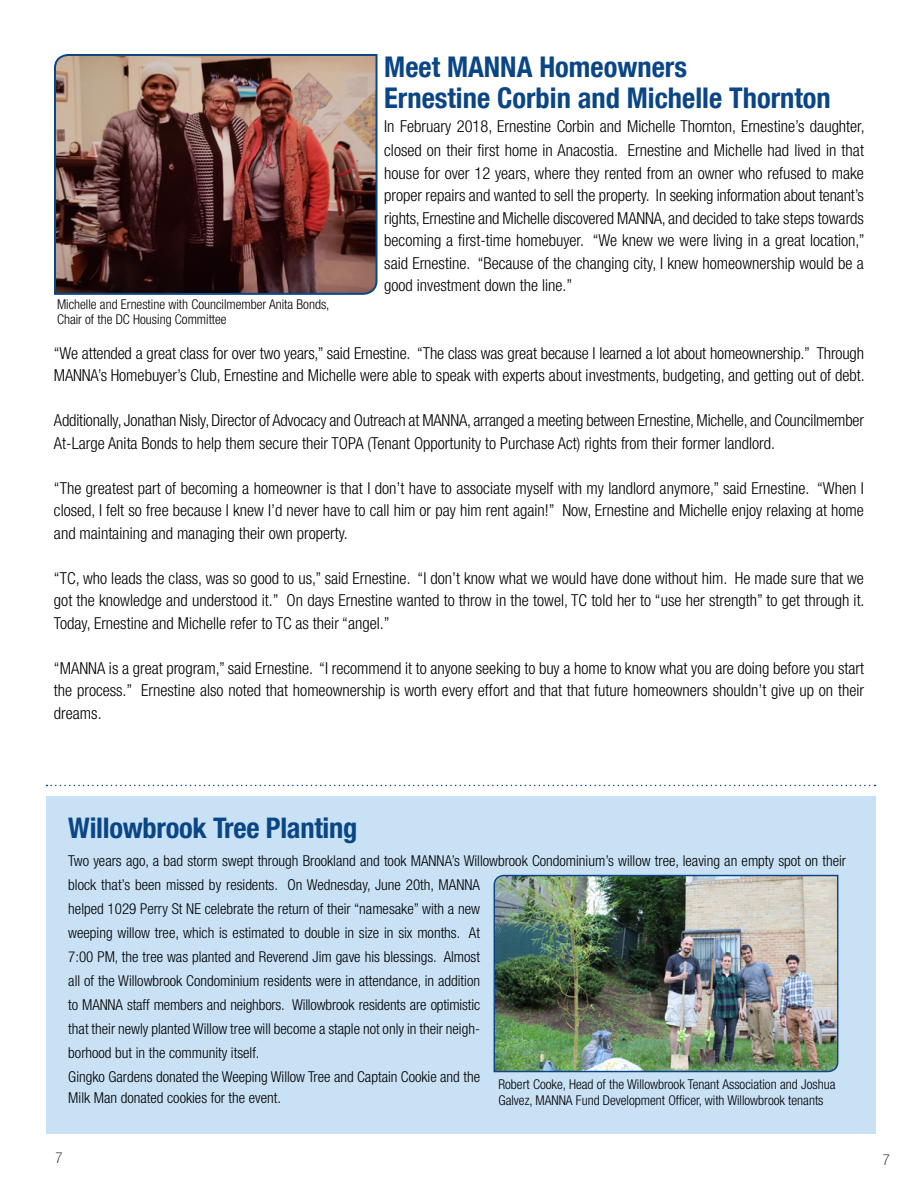
<style>
.page{position:relative;width:918px;height:1188px;background:#fff}
.page>*{position:absolute;margin:0;border:0;box-sizing:border-box;transform-origin:0 0}
.t1{font:700 condensed 28.5px/31.5px "Helvetica Neue LT Com";color:#0a4685}
.t2{font:700 condensed 28.5px "Helvetica Neue LT Pro";letter-spacing:-.01em;color:#0a4685}
.t3{font:300 condensed 16.5px/22.5px "Helvetica Neue LT Com";color:#000;text-align:justify}
.t4{font:300 condensed 15px/24px "Helvetica Neue LT Pro";color:#000}
.t5{font:100 condensed 15px "Helvetica Neue LT Std";color:#000}
.t6{font:300 condensed 13.5px/15px "Helvetica Neue LT Com";color:#000}
</style>
<div class="page">
<img style="left:54px;top:54px;width:324px;height:241px">
<div style="left:46px;top:797px;width:829px;height:337px;background:#c9e1f5"></div>
<svg style="left:47px;top:785px;width:828px;height:1px"></svg>
<img style="left:493px;top:874px;width:346px;height:199px">
<p class="t6" style="left:57px;top:296px;width:274px">Michelle and Ernestine with Councilmember Anita Bonds,<br>Chair of the DC Housing Committee</p>
<h1 class="t1" style="left:384px;top:51px;width:448px">Meet MANNA Homeowners<br>Ernestine Corbin and Michelle Thornton</h1>
<p class="t3" style="left:384px;top:114px;width:482px;line-height:24px">In February 2018, Ernestine Corbin and Michelle Thornton, Ernestine’s daughter, closed on their first home in Anacostia. Ernestine and Michelle had lived in that</p>
<p class="t3" style="left:384px;top:162px;width:482px">house for over 12 years, where they rented from an owner who refused to make proper repairs and wanted to sell the property. In seeking information about tenant’s rights, Ernestine and Michelle discovered MANNA, and decided to take steps towards becoming a first-time homebuyer. “We knew we were living in a great location,” said Ernestine. “Because of the changing city, I knew homeownership would be a good investment down the line.”</p>
<p class="t3" style="left:54px;top:342px;width:812px">“We attended a great class for over two years,” said Ernestine. “The class was great because I learned a lot about homeownership.” Through<br>MANNA’s Homebuyer’s Club, Ernestine and Michelle were able to speak with experts about investments, budgeting, and getting out of debt.</p>
<p class="t3" style="left:54px;top:409px;width:812px">Additionally, Jonathan Nisly, Director of Advocacy and Outreach at MANNA, arranged a meeting between Ernestine, Michelle, and Councilmember<br>At-Large Anita Bonds to help them secure their TOPA (Tenant Opportunity to Purchase Act) rights from their former landlord.</p>
<p class="t3" style="left:54px;top:477px;width:812px">“The greatest part of becoming a homeowner is that I don’t have to associate myself with my landlord anymore,” said Ernestine. “When I closed, I felt so free because I knew I’d never have to call him or pay him rent again!” Now, Ernestine and Michelle enjoy relaxing at home and maintaining and managing their own property.</p>
<p class="t3" style="left:54px;top:567px;width:812px">“TC, who leads the class, was so good to us,” said Ernestine. “I don’t know what we would have done without him. He made sure that we got the knowledge and understood it.” On days Ernestine wanted to throw in the towel, TC told her to “use her strength” to get through it.<br>Today, Ernestine and Michelle refer to TC as their “angel.”</p>
<p class="t3" style="left:54px;top:657px;width:812px">“MANNA is a great program,” said Ernestine. “I recommend it to anyone seeking to buy a home to know what you are doing before you start the process.” Ernestine also noted that homeownership is worth every effort and that that future homeowners shouldn’t give up on their dreams.</p>
<h1 class="t2" style="left:68px;top:810px;width:290px">Willowbrook Tree Planting</h1>
<p class="t4" style="left:68px;top:849px;width:779px">Two years ago, a bad storm swept through Brookland and took MANNA’s Willowbrook Condominium’s willow tree, leaving an empty spot on their block that’s been missed by residents. On Wednesday, June 20th, MANNA<br>helped 1029 Perry St NE celebrate the return of their “namesake” with a new<br>weeping willow tree, which is estimated to double in size in six months. At<br>7:00 PM, the tree was planted and Reverend Jim gave his blessings. Almost<br>all of the Willowbrook Condominium residents were in attendance, in addition<br>to MANNA staff members and neighbors. Willowbrook residents are optimistic<br>that their newly planted Willow tree will become a staple not only in their neigh-<br>borhood but in the community itself.<br>Gingko Gardens donated the Weeping Willow Tree and Captain Cookie and the</p>
<p class="t4" style="left:68px;top:1086px;width:214px">Milk Man donated cookies for the event.</p>
<p class="t6" style="left:498px;top:1076px;width:338px;line-height:16.5px">Robert Cooke, Head of the Willowbrook Tenant Association and Joshua<br>Galvez, MANNA Fund Development Officer, with Willowbrook tenants</p>
<p class="t5" style="left:56px;top:1150px;width:9px">7</p>
<p class="t5" style="left:883px;top:1151px;width:9px">7</p>
</div>
